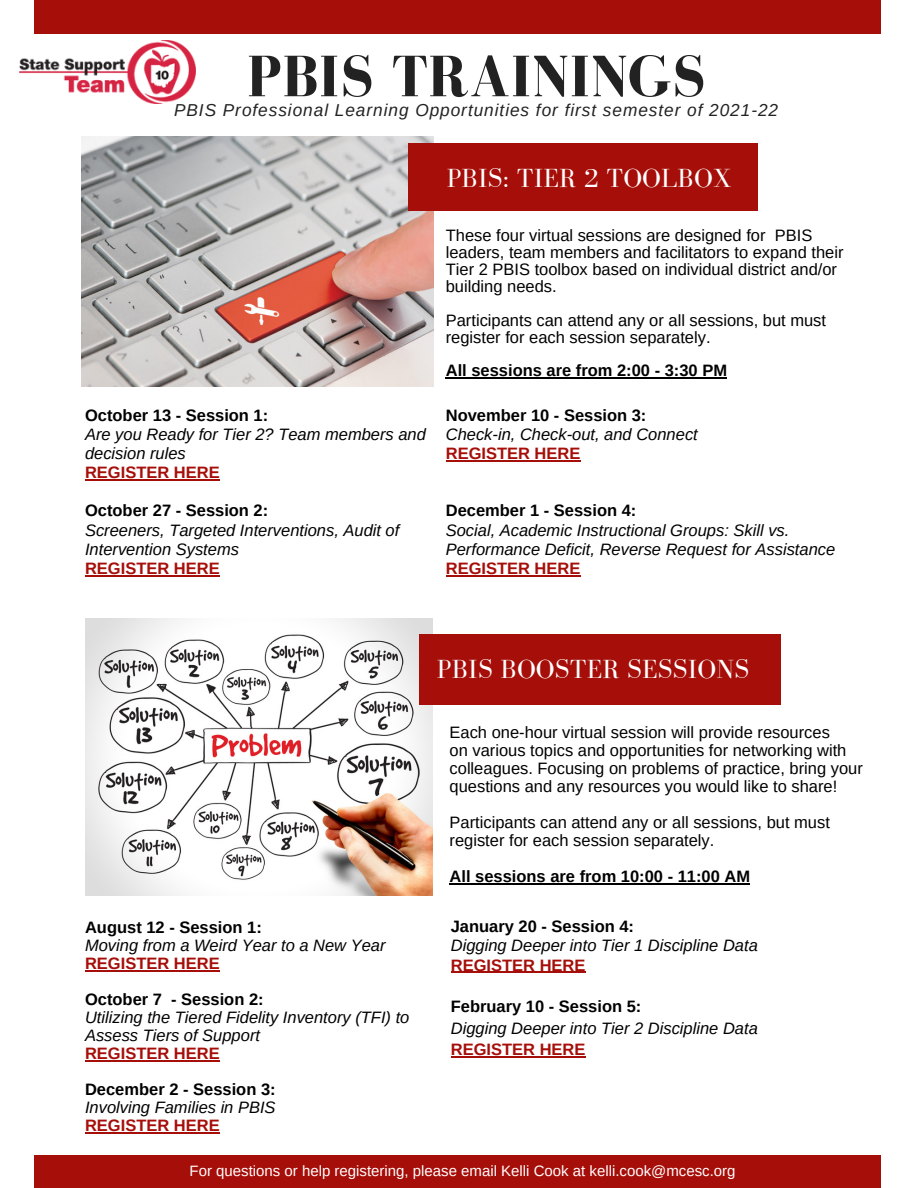
<style>
.page{position:relative;width:918px;height:1188px;background:#fff}
.page>*{position:absolute;margin:0;border:0;box-sizing:border-box;transform-origin:0 0}
.t1{font:700 60px "Bodoni FLF";letter-spacing:.01em;color:#222}
.t2{font:27px "Bodoni FLF";letter-spacing:.01em;color:#fff}
.t3{font:italic 17.25px "Arimo";letter-spacing:.055em;color:#222}
.t4{font:16.5px/16.8px "Arimo";color:#000}
.t5{font:italic 16.5px/19.2px "Arimo";color:#000}
.t6{font:700 16.5px "Arimo";color:#000}
.t7{font:700 16.5px "Arimo";color:#a60e09}
.t8{font:15px "Arimo";color:#fff}
</style>
<div class="page">
<div style="left:35px;top:1156px;width:846px;height:32px;background:#a60e09"></div>
<div style="left:35px;top:0;width:846px;height:34px;background:#a60e09"></div>
<img style="left:81px;top:137px;width:352px;height:249px">
<div style="left:409px;top:143px;width:349px;height:68px;background:#a60e09"></div>
<img style="left:19px;top:40px;width:177px;height:63px">
<img style="left:85px;top:618px;width:348px;height:277px">
<div style="left:419px;top:635px;width:361px;height:70px;background:#a60e09"></div>
<hr style="left:446px;top:377px;width:281px;height:2px;background:#000">
<hr style="left:85px;top:479px;width:135px;height:1px;background:#a60e09">
<hr style="left:85px;top:575px;width:135px;height:1px;background:#a60e09">
<hr style="left:450px;top:884px;width:300px;height:1px;background:#000">
<hr style="left:85px;top:970px;width:135px;height:1px;background:#a60e09">
<hr style="left:85px;top:1060px;width:135px;height:1px;background:#a60e09">
<hr style="left:85px;top:1132px;width:135px;height:1px;background:#a60e09">
<hr style="left:451px;top:972px;width:134px;height:1px;background:#a60e09">
<hr style="left:451px;top:1056px;width:134px;height:1px;background:#a60e09">
<hr style="left:446px;top:460px;width:134px;height:1px;background:#a60e09">
<hr style="left:446px;top:575px;width:134px;height:1px;background:#a60e09">
<p class="t1" style="left:247px;top:44px;width:460px">PBIS TRAININGS</p>
<p class="t3" style="left:174px;top:101px;width:606px">PBIS Professional Learning Opportunities for first semester of 2021-22</p>
<p class="t2" style="left:447px;top:163px;width:286px">PBIS: TIER 2 TOOLBOX</p>
<p class="t6" style="left:85px;top:406px;width:185px">October 13 - Session 1:</p>
<p class="t5" style="left:85px;top:425px;width:342px">Are you Ready for Tier 2? Team members and decision rules</p>
<p class="t7" style="left:85px;top:463px;width:136px">REGISTER HERE</p>
<p class="t6" style="left:85px;top:502px;width:185px">October 27 - Session 2:</p>
<p class="t5" style="left:85px;top:520px;width:316px">Screeners, Targeted Interventions, Audit of<br>Intervention Systems</p>
<p class="t7" style="left:85px;top:559px;width:136px">REGISTER HERE</p>
<p class="t4" style="left:446px;top:227px;width:399px">These four virtual sessions are designed for PBIS leaders, team members and facilitators to expand their Tier 2 PBIS toolbox based on individual district and/or building needs.</p>
<p class="t4" style="left:446px;top:312px;width:382px">Participants can attend any or all sessions, but must register for each session separately.</p>
<p class="t6" style="left:446px;top:361px;width:283px">All sessions are from 2:00 - 3:30 PM</p>
<p class="t6" style="left:446px;top:406px;width:202px">November 10 - Session 3:</p>
<p class="t5" style="left:446px;top:425px;width:254px">Check-in, Check-out, and Connect</p>
<p class="t7" style="left:446px;top:444px;width:136px">REGISTER HERE</p>
<p class="t6" style="left:446px;top:502px;width:192px">December 1 - Session 4:</p>
<p class="t5" style="left:446px;top:520px;width:391px">Social, Academic Instructional Groups: Skill vs.<br>Performance Deficit, Reverse Request for Assistance</p>
<p class="t7" style="left:446px;top:559px;width:136px">REGISTER HERE</p>
<p class="t6" style="left:85px;top:918px;width:178px">August 12 - Session 1:</p>
<p class="t5" style="left:85px;top:936px;width:302px">Moving from a Weird Year to a New Year</p>
<p class="t7" style="left:85px;top:954px;width:136px">REGISTER HERE</p>
<p class="t6" style="left:85px;top:990px;width:180px">October 7 - Session 2:</p>
<p class="t5" style="left:85px;top:1008px;width:326px;line-height:18px">Utilizing the Tiered Fidelity Inventory (TFI) to<br>Assess Tiers of Support</p>
<p class="t7" style="left:85px;top:1044px;width:136px">REGISTER HERE</p>
<p class="t6" style="left:85px;top:1080px;width:192px">December 2 - Session 3:</p>
<p class="t5" style="left:85px;top:1098px;width:192px">Involving Families in PBIS</p>
<p class="t7" style="left:85px;top:1116px;width:136px">REGISTER HERE</p>
<p class="t2" style="left:437px;top:654px;width:314px">PBIS BOOSTER SESSIONS</p>
<p class="t4" style="left:450px;top:724px;width:382px">Each one-hour virtual session will provide resources</p>
<p class="t4" style="left:450px;top:742px;width:415px;line-height:18px">on various topics and opportunities for networking with colleagues. Focusing on problems of practice, bring your questions and any resources you would like to share!</p>
<p class="t4" style="left:450px;top:814px;width:382px;line-height:18px">Participants can attend any or all sessions, but must register for each session separately.</p>
<p class="t6" style="left:450px;top:868px;width:302px">All sessions are from 10:00 - 11:00 AM</p>
<p class="t6" style="left:451px;top:917px;width:185px">January 20 - Session 4:</p>
<p class="t5" style="left:451px;top:936px;width:309px">Digging Deeper into Tier 1 Discipline Data</p>
<p class="t7" style="left:451px;top:956px;width:136px">REGISTER HERE</p>
<p class="t6" style="left:451px;top:997px;width:192px">February 10 - Session 5:</p>
<p class="t5" style="left:451px;top:1018px;width:309px">Digging Deeper into Tier 2 Discipline Data</p>
<p class="t7" style="left:451px;top:1040px;width:136px">REGISTER HERE</p>
<p class="t8" style="left:190px;top:1162px;width:548px">For questions or help registering, please email Kelli Cook at kelli.cook@mcesc.org</p>
</div>
